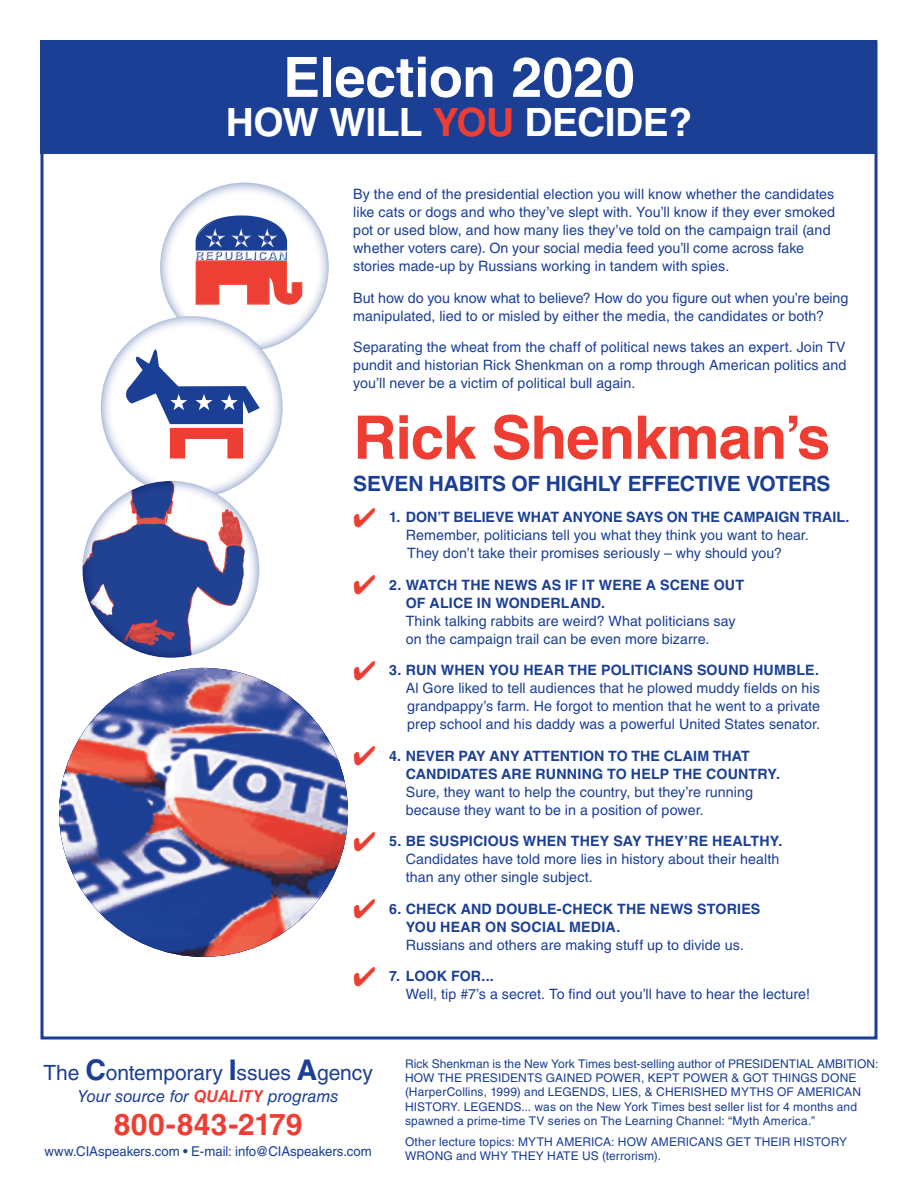
<style>
.page{position:relative;width:918px;height:1188px;background:#fff}
.page>*{position:absolute;margin:0;border:0;box-sizing:border-box;transform-origin:0 0}
.t1{font:700 60px "Helvetica";letter-spacing:-.02em;color:#ee3e34}
.t2{font:700 55.5px "Helvetica";letter-spacing:-.005em;color:#fff}
.t3{font:700 39px "Helvetica";letter-spacing:-.015em;color:#fff}
.t4{font:700 30px "Helvetica LT Std";letter-spacing:.01em;color:#ee3e34}
.t5{font:700 21px "Helvetica";letter-spacing:-.01em;color:#1b3f94}
.t6{font:21px "Helvetica LT Std";letter-spacing:-.005em;color:#1b3f94}
.t7{font:italic 16.5px "Helvetica LT Std";letter-spacing:-.005em;color:#1b3f94}
.t8{font:14.25px/18px "Helvetica LT Std";letter-spacing:.005em;color:#1b3f94}
.t9{font:700 14.25px/18px "Helvetica";letter-spacing:.01em;color:#1b3f94}
.t10{font:13.5px "Helvetica LT Std";letter-spacing:-.005em;color:#1b3f94}
.t11{font:12px/14.2px "Helvetica LT Std";letter-spacing:.01em;color:#1b3f94}
.s1{color:#ee3e34}
.s2{font-weight:700;font-size:28.5px}
.s3{font-weight:700;color:#ee3e34}
</style>
<div class="page">
<div style="left:40px;top:40px;width:838px;height:114px;background:#1b3f94"></div>
<div style="left:158px;top:181px;width:171px;height:173px;background:#1b3f94;opacity:.75"></div>
<div style="left:99px;top:315px;width:184px;height:186px;background:#1b3f94;opacity:.75"></div>
<div style="left:81px;top:480px;width:180px;height:180px;background:#1b3f94;opacity:.75"></div>
<img style="left:192px;top:206px;width:115px;height:54px">
<img style="left:192px;top:260px;width:115px;height:58px">
<img style="left:59px;top:668px;width:289px;height:289px;border-radius:145px">
<h2 class="t2" style="left:283px;top:43px;width:353px">Election 2020</h2>
<h3 class="t3" style="left:226px;top:98px;width:468px">HOW WILL <span class="s1">YOU</span> DECIDE?</h3>
<p class="t8" style="left:353px;top:185px;width:483px">By the end of the presidential election you will know whether the candidates like cats or dogs and who they’ve slept with. You’ll know if they ever smoked pot or used blow, and how many lies they’ve told on the campaign trail (and whether voters care). On your social media feed you’ll come across fake stories made-up by Russians working in tandem with spies.</p>
<p class="t8" style="left:353px;top:289px;width:497px">But how do you know what to believe? How do you figure out when you’re being manipulated, lied to or misled by either the media, the candidates or both?</p>
<p class="t8" style="left:353px;top:338px;width:495px;text-align:justify">Separating the wheat from the chaff of political news takes an expert. Join TV pundit and historian Rick Shenkman on a romp through American politics and you’ll never be a victim of political bull again.</p>
<h1 class="t1" style="left:353px;top:401px;width:479px">Rick Shenkman’s</h1>
<h3 class="t5" style="left:353px;top:470px;width:479px">SEVEN HABITS OF HIGHLY EFFECTIVE VOTERS</h3>
<p class="t9" style="left:353px;top:508px;width:498px"><span class="s1">✔</span> 1. DON’T BELIEVE WHAT ANYONE SAYS ON THE CAMPAIGN TRAIL.</p>
<p class="t8" style="left:406px;top:526px;width:405px">Remember, politicians tell you what they think you want to hear.<br>They don’t take their promises seriously – why should you?</p>
<p class="t9" style="left:406px;top:575px;width:340px;text-indent:-53px"><span class="s1">✔</span> 2. WATCH THE NEWS AS IF IT WERE A SCENE OUT<br>OF ALICE IN WONDERLAND.</p>
<p class="t8" style="left:406px;top:612px;width:331px">Think talking rabbits are weird? What politicians say on the campaign trail can be even more bizarre.</p>
<p class="t9" style="left:353px;top:661px;width:467px"><span class="s1">✔</span> 3. RUN WHEN YOU HEAR THE POLITICIANS SOUND HUMBLE.</p>
<p class="t8" style="left:406px;top:679px;width:416px;text-align:justify">Al Gore liked to tell audiences that he plowed muddy fields on his grandpappy’s farm. He forgot to mention that he went to a private prep school and his daddy was a powerful United States senator.</p>
<p class="t9" style="left:406px;top:746px;width:376px;text-indent:-53px"><span class="s1">✔</span> 4. NEVER PAY ANY ATTENTION TO THE CLAIM THAT<br>CANDIDATES ARE RUNNING TO HELP THE COUNTRY.</p>
<p class="t8" style="left:406px;top:783px;width:349px">Sure, they want to help the country, but they’re running because they want to be in a position of power.</p>
<p class="t9" style="left:353px;top:832px;width:431px"><span class="s1">✔</span> 5. BE SUSPICIOUS WHEN THEY SAY THEY’RE HEALTHY.</p>
<p class="t8" style="left:406px;top:850px;width:375px">Candidates have told more lies in history about their health than any other single subject.</p>
<p class="t9" style="left:406px;top:899px;width:356px;text-indent:-53px"><span class="s1">✔</span> 6. CHECK AND DOUBLE-CHECK THE NEWS STORIES<br>YOU HEAR ON SOCIAL MEDIA.</p>
<p class="t8" style="left:406px;top:936px;width:340px">Russians and others are making stuff up to divide us.</p>
<p class="t9" style="left:353px;top:967px;width:142px"><span class="s1">✔</span> 7. LOOK FOR...</p>
<p class="t8" style="left:406px;top:985px;width:406px">Well, tip #7’s a secret. To find out you’ll have to hear the lecture!</p>
<h3 class="t6" style="left:44px;top:1060px;width:331px">The <span class="s2">C</span>ontemporary <span class="s2">I</span>ssues <span class="s2">A</span>gency</h3>
<p class="t7" style="left:78px;top:1087px;width:263px">Your source for <span class="s3">QUALITY</span> programs</p>
<h3 class="t4" style="left:114px;top:1106px;width:190px">800-843-2179</h3>
<p class="t10" style="left:44px;top:1144px;width:329px">www.CIAspeakers.com • E-mail: info@CIAspeakers.com</p>
<p class="t11" style="left:405px;top:1057px;width:475px">Rick Shenkman is the New York Times best-selling author of PRESIDENTIAL AMBITION:<br>HOW THE PRESIDENTS GAINED POWER, KEPT POWER &amp; GOT THINGS DONE (HarperCollins, 1999) and LEGENDS, LIES, &amp; CHERISHED MYTHS OF AMERICAN HISTORY. LEGENDS... was on the New York Times best seller list for 4 months and spawned a prime-time TV series on The Learning Channel: “Myth America.”</p>
<p class="t11" style="left:405px;top:1134px;width:444px">Other lecture topics: MYTH AMERICA: HOW AMERICANS GET THEIR HISTORY<br>WRONG and WHY THEY HATE US (terrorism).</p>
</div>
